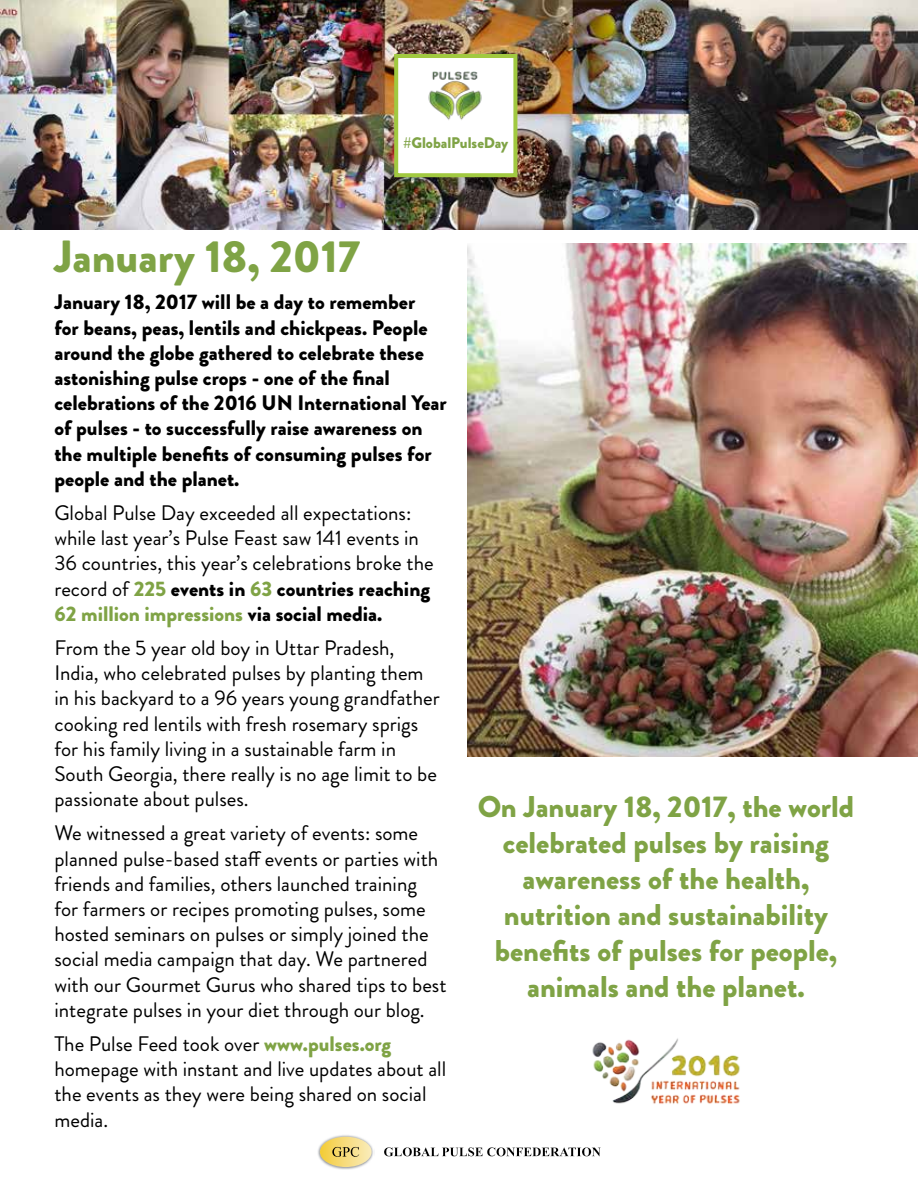
<style>
.page{position:relative;width:918px;height:1188px;background:#fff}
.page>*{position:absolute;margin:0;border:0;box-sizing:border-box;transform-origin:0 0}
.t1{font:900 45px "Brandon Grotesque";color:#7fa345}
.t2{font:900 30px/36px "Brandon Grotesque";color:#7fa345;text-align:center}
.t3{font:21px/25.2px "Brandon Grotesque";color:#000}
.t4{font:900 21px/25.2px "Brandon Grotesque";color:#000}
.t5{font:900 15.3px "Brandon Grotesque";color:#7fa345}
.s1{font-weight:900;color:#7fa345}
.s2{font-weight:900}
</style>
<div class="page">
<img style="left:468px;top:244px;width:450px;height:513px">
<svg style="left:384px;top:1147px;width:217px;height:10px"></svg>
<img style="left:318px;top:1135px;width:55px;height:35px">
<svg style="left:320px;top:1137px;width:52px;height:30px;background:#e7d38c"></svg>
<img style="left:592px;top:1038px;width:148px;height:66px">
<img style="left:0;top:0;width:918px;height:229px">
<div style="left:394px;top:54px;width:123px;height:123px;background:#fff;border:4px solid #a1c940"></div>
<img style="left:428px;top:71px;width:54px;height:49px">
<p class="t5" style="left:403px;top:132px;width:107px">#GlobalPulseDay</p>
<h1 class="t1" style="left:54px;top:225px;width:308px">January 18, 2017</h1>
<p class="t4" style="left:54px;top:290px;width:394px">January 18, 2017 will be a day to remember<br>for beans, peas, lentils and chickpeas. People around the globe gathered to celebrate these astonishing pulse crops - one of the final celebrations of the 2016 UN International Year of pulses - to successfully raise awareness on the multiple benefits of consuming pulses for people and the planet.</p>
<p class="t3" style="left:54px;top:501px;width:381px">Global Pulse Day exceeded all expectations: while last year’s Pulse Feast saw 141 events in 36 countries, this year’s celebrations broke the record of <span class="s1">225</span> <span class="s2">events in</span> <span class="s1">63</span> <span class="s2">countries reaching </span><span class="s1">62 million impressions</span> <span class="s2">via social media.</span></p>
<p class="t3" style="left:54px;top:636px;width:387px">From the 5 year old boy in Uttar Pradesh, India, who celebrated pulses by planting them in his backyard to a 96 years young grandfather cooking red lentils with fresh rosemary sprigs for his family living in a sustainable farm in South Georgia, there really is no age limit to be passionate about pulses.</p>
<p class="t3" style="left:54px;top:821px;width:394px">We witnessed a great variety of events: some planned pulse-based staff events or parties with friends and families, others launched training<br>for farmers or recipes promoting pulses, some hosted seminars on pulses or simply joined the social media campaign that day. We partnered with our Gourmet Gurus who shared tips to best integrate pulses in your diet through our blog.</p>
<p class="t3" style="left:54px;top:1032px;width:393px">The Pulse Feed took over <span class="s1">www.pulses.org </span>homepage with instant and live updates about all the events as they were being shared on social media.</p>
<h2 class="t2" style="left:478px;top:789px;width:378px">On January 18, 2017, the world celebrated pulses by raising awareness of the health, nutrition and sustainability benefits of pulses for people, animals and the planet.</h2>
</div>
